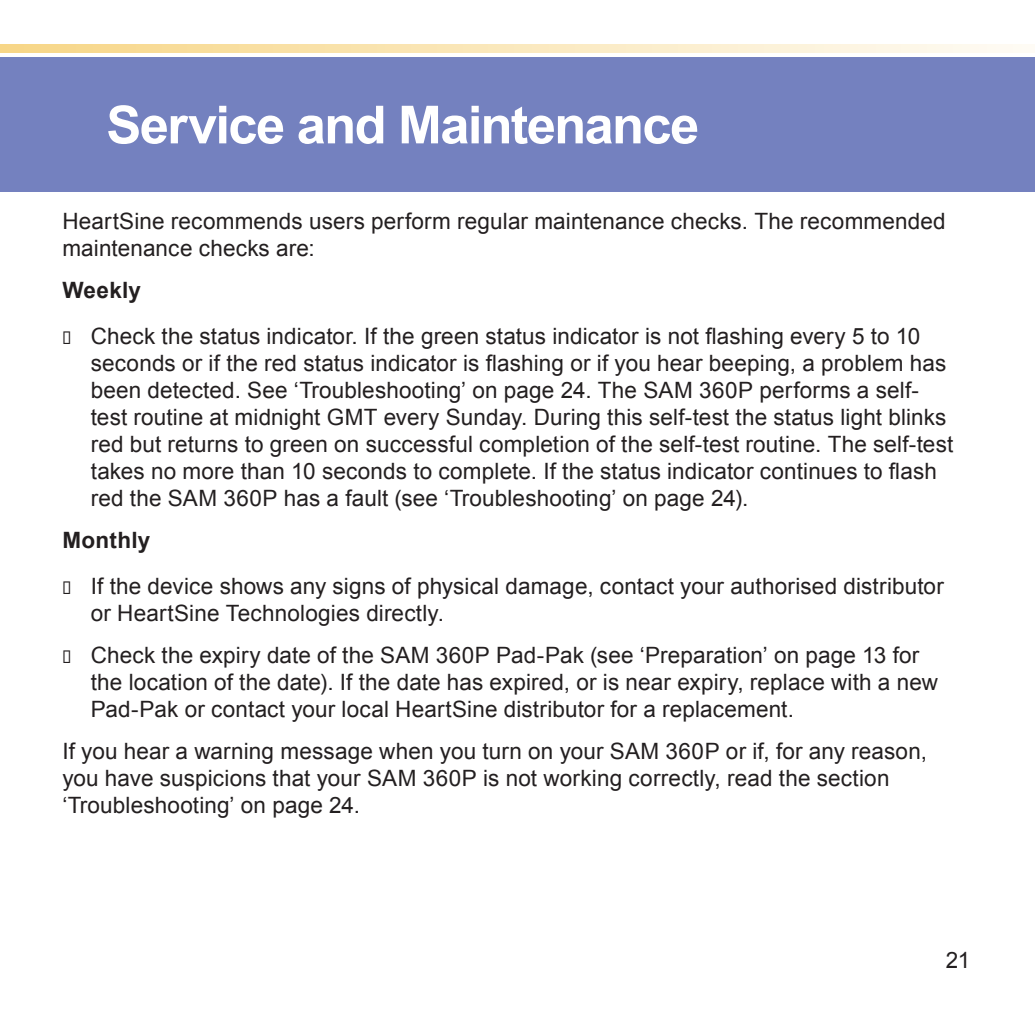
<style>
.page{position:relative;width:1035px;height:1035px;background:#fff}
.page>*{position:absolute;margin:0;border:0;box-sizing:border-box;transform-origin:0 0}
.Internal_Heading{font:700 52.5px "Arial";letter-spacing:-.035em;color:#fff}
.Body_Copy{font:22.5px/27px "Arial";letter-spacing:.005em;color:#231f20}
.Body_Copy_Bold{font:700 22.5px "Arial";letter-spacing:.01em;color:#231f20}
</style>
<div class="page">
<div style="left:0;top:57px;width:1035px;height:134px;background:#7481bf"></div>
<svg style="left:0;top:44px;width:1030px;height:9px;background:#fae8bd"></svg>
<p class="Internal_Heading" style="left:106px;top:90px;width:594px">Service and Maintenance</p>
<p class="Body_Copy" style="left:62px;top:208px;width:885px">HeartSine recommends users perform regular maintenance checks. The recommended maintenance checks are:</p>
<p class="Body_Copy_Bold" style="left:62px;top:275px;width:80px">Weekly</p>
<p class="Body_Copy" style="left:91px;top:323px;width:864px;text-indent:-28px">■ Check the status indicator. If the green status indicator is not flashing every 5 to 10 seconds or if the red status indicator is flashing or if you hear beeping, a problem has been detected. See ‘Troubleshooting’ on page 24. The SAM 360P performs a self&shy;test routine at midnight GMT every Sunday. During this self-test the status light blinks red but returns to green on successful completion of the self-test routine. The self-test takes no more than 10 seconds to complete. If the status indicator continues to flash red the SAM 360P has a fault (see ‘Troubleshooting’ on page 24).</p>
<p class="Body_Copy_Bold" style="left:62px;top:525px;width:90px">Monthly</p>
<p class="Body_Copy" style="left:91px;top:573px;width:854px;text-indent:-28px">■ If the device shows any signs of physical damage, contact your authorised distributor or HeartSine Technologies directly.</p>
<p class="Body_Copy" style="left:91px;top:642px;width:849px;text-indent:-28px">■ Check the expiry date of the SAM 360P Pad-Pak (see ‘Preparation’ on page 13 for the location of the date). If the date has expired, or is near expiry, replace with a new<br>Pad-Pak or contact your local HeartSine distributor for a replacement.</p>
<p class="Body_Copy" style="left:62px;top:738px;width:866px">If you hear a warning message when you turn on your SAM 360P or if, for any reason, you have suspicions that your SAM 360P is not working correctly, read the section ‘Troubleshooting’ on page 24.</p>
<p class="Body_Copy" style="left:945px;top:947px;width:26px">21</p>
</div>
